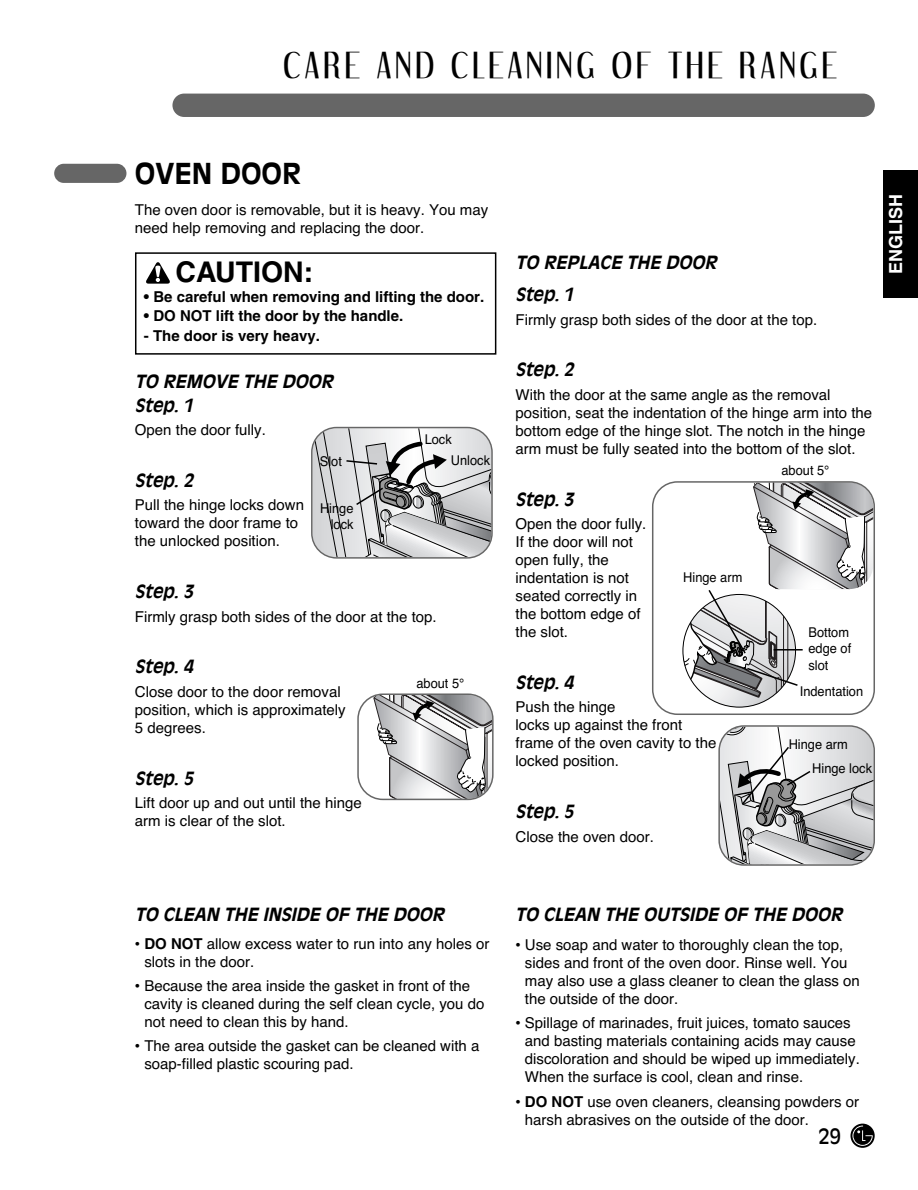
<style>
.page{position:relative;width:918px;height:1190px;background:#fff}
.page>*{position:absolute;margin:0;border:0;box-sizing:border-box;transform-origin:0 0}
.t1{font:36px "Dream Orphans";letter-spacing:.12em;color:#000}
.t2{font:700 28.5px "Antique Olive";color:#000}
.t3{font:700 28.5px "Helvetica";color:#000}
.t4{font:21px "Antique Olive";color:#000;scale:.95 1}
.t5{font:italic 700 18px/23.5px "Antique Olive";color:#000}
.t6{font:italic 700 18px "Antique Olive";color:#000;scale:.95 1}
.t7{font:700 18px "Helvetica";color:#fff}
.t8{font:15px/18px "Helvetica";color:#000}
.t9{font:700 15px "Helvetica";color:#000}
.t10{font:13.5px/16.2px "Helvetica";color:#000;scale:.95 1}
.s1{font-family:"Arial"}
.s2{font-weight:700}
</style>
<div class="page">
<div style="left:172px;top:94px;width:703px;height:23px;background:#666;border-radius:12px"></div>
<svg style="left:850px;top:1123px;width:25px;height:24px"></svg>
<svg style="left:852px;top:1125px;width:21px;height:20px"></svg>
<div style="left:883px;top:170px;width:35px;height:128px;background:#000"></div>
<div style="left:54px;top:164px;width:72px;height:19px;background:#666;border-radius:10px"></div>
<div style="left:311px;top:427px;width:182px;height:131px;border:2px solid #666;border-radius:25px"></div>
<svg style="left:313px;top:428px;width:178px;height:129px"></svg>
<svg style="left:372px;top:696px;width:119px;height:101px"></svg>
<div style="left:357px;top:693px;width:137px;height:107px;border:2px solid #666;border-radius:25px"></div>
<div style="left:652px;top:481px;width:223px;height:234px;border:2px solid #666;border-radius:25px"></div>
<svg style="left:683px;top:482px;width:190px;height:225px"></svg>
<div style="left:718px;top:725px;width:157px;height:140px;border:2px solid #666;border-radius:25px"></div>
<svg style="left:720px;top:726px;width:154px;height:138px"></svg>
<div style="left:135px;top:252px;width:361px;height:102px;border:2px solid #000"></div>
<svg style="left:146px;top:262px;width:24px;height:22px"></svg>
<h1 class="t1" style="left:283px;top:51px;width:555px">CARE AND CLEANING OF THE RANGE</h1>
<h2 class="t2" style="left:135px;top:162px;width:168px">OVEN DOOR</h2>
<p class="t8" style="left:135px;top:202px;width:355px">The oven door is removable, but it is heavy. You may need help removing and replacing the door.</p>
<h2 class="t3" style="left:175px;top:262px;width:139px">CAUTION:</h2>
<p class="t9" style="left:144px;top:291px;width:342px">• Be careful when removing and lifting the door.</p>
<p class="t9" style="left:144px;top:310px;width:261px">• DO NOT lift the door by the handle.</p>
<p class="t9" style="left:144px;top:330px;width:177px">- The door is very heavy.</p>
<p class="t5" style="left:135px;top:371px;width:203px">TO REMOVE THE DOOR<br>Step. 1</p>
<p class="t8" style="left:135px;top:422px;width:132px">Open the door fully.</p>
<p class="t6" style="left:135px;top:473px;width:66px">Step. 2</p>
<p class="t8" style="left:135px;top:497px;width:171px">Pull the hinge locks down toward the door frame to the unlocked position.</p>
<p class="t6" style="left:135px;top:584px;width:66px">Step. 3</p>
<p class="t8" style="left:135px;top:609px;width:303px">Firmly grasp both sides of the door at the top.</p>
<p class="t6" style="left:135px;top:659px;width:66px">Step. 4</p>
<p class="t8" style="left:135px;top:684px;width:212px">Close door to the door removal position, which is approximately<br>5 degrees.</p>
<p class="t6" style="left:135px;top:770px;width:66px">Step. 5</p>
<p class="t8" style="left:135px;top:795px;width:228px">Lift door up and out until the hinge arm is clear of the slot.</p>
<p class="t10" style="left:451px;top:430px;width:43px;line-height:21px;text-indent:-26px">Lock<br>Unlock</p>
<p class="t10" style="left:320px;top:455px;width:25px">Slot</p>
<p class="t10" style="left:320px;top:501px;width:37px;text-align:right">Hinge lock</p>
<p class="t10" style="left:416px;top:676px;width:52px">about 5°</p>
<p class="t5" style="left:516px;top:252px;width:206px">TO REPLACE THE DOOR</p>
<p class="t6" style="left:516px;top:287px;width:66px">Step. 1</p>
<p class="t8" style="left:516px;top:312px;width:303px">Firmly grasp both sides of the door at the top.</p>
<p class="t6" style="left:516px;top:362px;width:66px">Step. 2</p>
<p class="t8" style="left:516px;top:387px;width:358px">With the door at the same angle as the removal position, seat the indentation of the hinge arm into the bottom edge of the hinge slot. The notch in the hinge arm must be fully seated into the bottom of the slot.</p>
<p class="t6" style="left:516px;top:492px;width:66px">Step. 3</p>
<p class="t8" style="left:516px;top:516px;width:132px">Open the door fully.<br>If the door will not open fully, the indentation is not seated correctly in the bottom edge of the slot.</p>
<p class="t6" style="left:516px;top:675px;width:66px">Step. 4</p>
<p class="t8" style="left:516px;top:699px;width:202px">Push the hinge<br>locks up against the front frame of the oven cavity to the locked position.</p>
<p class="t6" style="left:516px;top:804px;width:66px">Step. 5</p>
<p class="t8" style="left:516px;top:828px;width:140px">Close the oven door.</p>
<p class="t10" style="left:782px;top:463px;width:52px">about 5°</p>
<p class="t10" style="left:683px;top:570px;width:64px">Hinge arm</p>
<p class="t10" style="left:808px;top:625px;width:47px">Bottom edge of slot</p>
<p class="t10" style="left:800px;top:684px;width:68px">Indentation</p>
<p class="t10" style="left:812px;top:733px;width:64px;line-height:24.3px;text-indent:-24px">Hinge arm<br>Hinge lock</p>
<p class="t7" style="left:889px;top:274px;width:81px;rotate:-90deg">ENGLISH</p>
<p class="t5" style="left:135px;top:903px;width:314px">TO CLEAN THE INSIDE OF THE DOOR</p>
<p class="t8" style="left:144px;top:935px;width:346px;text-indent:-9px"><span class="s1">•</span> <span class="s2">DO NOT</span> allow excess water to run into any holes or slots in the door.</p>
<p class="t8" style="left:144px;top:978px;width:342px;text-indent:-9px"><span class="s1">•</span> Because the area inside the gasket in front of the cavity is cleaned during the self clean cycle, you do not need to clean this by hand.</p>
<p class="t8" style="left:144px;top:1038px;width:337px;text-indent:-9px"><span class="s1">•</span> The area outside the gasket can be cleaned with a soap-filled plastic scouring pad.</p>
<p class="t5" style="left:515px;top:903px;width:332px">TO CLEAN THE OUTSIDE OF THE DOOR</p>
<p class="t8" style="left:525px;top:937px;width:337px;text-indent:-9px"><span class="s1">•</span> Use soap and water to thoroughly clean the top, sides and front of the oven door. Rinse well. You may also use a glass cleaner to clean the glass on the outside of the door.</p>
<p class="t8" style="left:525px;top:1015px;width:337px;text-indent:-9px"><span class="s1">•</span> Spillage of marinades, fruit juices, tomato sauces and basting materials containing acids may cause discoloration and should be wiped up immediately.<br>When the surface is cool, clean and rinse.</p>
<p class="t8" style="left:525px;top:1094px;width:336px;text-indent:-9px"><span class="s1">•</span> <span class="s2">DO NOT</span> use oven cleaners, cleansing powders or harsh abrasives on the outside of the door.</p>
<h3 class="t4" style="left:819px;top:1127px;width:25px">29</h3>
</div>
